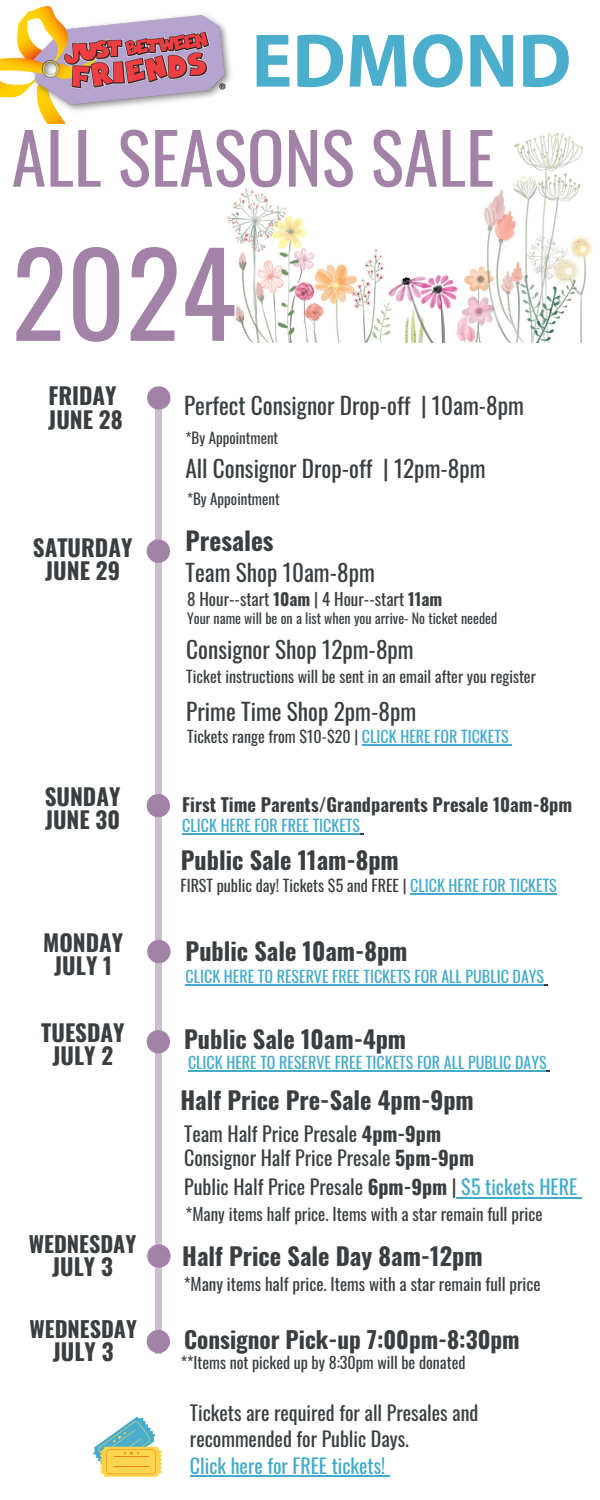
<style>
.page{position:relative;width:600px;height:1500px;background:#fff}
.page>*{position:absolute;margin:0;border:0;box-sizing:border-box;transform-origin:0 0}
.t1{font:114.8px "Oswald";color:#a282a6}
.t2{font:700 76.6px "Myriad Pro";color:#4aaecc}
.t3{font:70px "Oswald";color:#a282a6}
.t4{font:700 25.2px "Oswald";color:#393e41}
.t5{font:700 24.2px "Oswald";color:#393e41}
.t6{font:23.2px "Oswald";color:#393e41}
.t7{font:700 23.2px "Oswald";color:#393e41}
.t8{font:700 23px/23.2px "Oswald";color:#393e41;text-align:center}
.t9{font:700 22px "Oswald";color:#393e41}
.t10{font:20px/26.2px "Oswald";color:#393e41}
.t11{font:20px "Oswald";color:#42aaca}
.t12{font:700 18.2px "Oswald";color:#393e41}
.t13{font:17px "Oswald";color:#393e41}
.t14{font:16px "Oswald";color:#393e41}
.t15{font:16px "Oswald";color:#42aaca}
.t16{font:15px "Oswald";color:#393e41}
.t17{font:14px "Oswald";color:#393e41}
.s1{font-weight:700}
.s2{color:#42aaca}
</style>
<div class="page">
<div style="left:156px;top:399px;width:6px;height:954px;background:#ccbdcf"></div>
<svg style="left:147px;top:1330px;width:23px;height:23px"></svg>
<svg style="left:147px;top:386px;width:24px;height:24px"></svg>
<svg style="left:147px;top:1244px;width:24px;height:24px"></svg>
<svg style="left:147px;top:539px;width:23px;height:24px"></svg>
<svg style="left:147px;top:794px;width:23px;height:23px"></svg>
<svg style="left:147px;top:940px;width:24px;height:23px"></svg>
<img style="left:226px;top:132px;width:367px;height:210px">
<img style="left:0;top:6px;width:231px;height:118px">
<svg style="left:93px;top:1417px;width:69px;height:60px"></svg>
<hr style="left:461px;top:1197px;width:116px;height:1px;background:#42aaca">
<hr style="left:362px;top:744px;width:147px;height:2px;background:#42aaca">
<hr style="left:410px;top:893px;width:147px;height:2px;background:#42aaca">
<hr style="left:182px;top:834px;width:178px;height:1px;background:#42aaca">
<hr style="left:186px;top:984px;width:358px;height:2px;background:#42aaca">
<hr style="left:190px;top:1475px;width:195px;height:2px;background:#42aaca">
<svg style="left:147px;top:1030px;width:23px;height:23px"></svg>
<hr style="left:188px;top:1071px;width:359px;height:1px;background:#42aaca">
<p class="t2" style="left:252px;top:29px;width:321px">EDMOND</p>
<p class="t3" style="left:12px;top:103px;width:484px">ALL SEASONS SALE</p>
<p class="t1" style="left:12px;top:204px;width:226px">2024</p>
<h4 class="t8" style="left:48px;top:383px;width:76px;text-align:left">FRIDAY<br>JUNE 28</h4>
<p class="t8" style="left:33px;top:535px;width:101px">SATURDAY<br>JUNE 29</p>
<p class="t8" style="left:45px;top:784px;width:77px;text-align:left">SUNDAY<br>JUNE 30</p>
<h3 class="t8" style="left:43px;top:930px;width:82px">MONDAY<br>JULY 1</h3>
<h1 class="t6" style="left:184px;top:387px;width:341px">Perfect Consignor Drop-off | 10am-8pm</h1>
<p class="t16" style="left:186px;top:426px;width:94px">*By Appointment</p>
<h6 class="t6" style="left:186px;top:451px;width:302px">All Consignor Drop-off | 12pm-8pm</h6>
<h6 class="t16" style="left:187px;top:487px;width:94px">*By Appointment</h6>
<p class="t4" style="left:186px;top:521px;width:90px">Presales</p>
<p class="t6" style="left:186px;top:554px;width:191px">Team Shop 10am-8pm</p>
<h4 class="t13" style="left:187px;top:585px;width:257px">8 Hour--start <span class="s1">10am</span> | 4 Hour--start <span class="s1">11am</span></h4>
<h4 class="t17" style="left:187px;top:607px;width:312px">Your name will be on a list when you arrive- No ticket needed</h4>
<h4 class="t6" style="left:186px;top:632px;width:229px">Consignor Shop 12pm-8pm</h4>
<p class="t14" style="left:186px;top:664px;width:351px">Ticket instructions will be sent in an email after you register</p>
<h6 class="t6" style="left:186px;top:694px;width:231px">Prime Time Shop 2pm-8pm</h6>
<p class="t14" style="left:187px;top:724px;width:323px">Tickets range from $10-$20 | <span class="s2">CLICK HERE FOR TICKETS</span></p>
<h4 class="t12" style="left:182px;top:791px;width:391px">First Time Parents/Grandparents Presale 10am-8pm</h4>
<p class="t15" style="left:182px;top:813px;width:179px">CLICK HERE FOR FREE TICKETS</p>
<h4 class="t5" style="left:181px;top:841px;width:220px">Public Sale 11am-8pm</h4>
<p class="t14" style="left:180px;top:873px;width:378px">FIRST public day! Tickets $5 and FREE | <span class="s2">CLICK HERE FOR TICKETS</span></p>
<p class="t5" style="left:186px;top:933px;width:223px">Public Sale 10am-8pm</p>
<p class="t15" style="left:186px;top:964px;width:360px">CLICK HERE TO RESERVE FREE TICKETS FOR ALL PUBLIC DAYS</p>
<p class="t8" style="left:41px;top:1020px;width:85px">TUESDAY</p>
<h5 class="t5" style="left:184px;top:1020px;width:224px">Public Sale 10am-4pm</h5>
<p class="t8" style="left:53px;top:1043px;width:62px">JULY 2</p>
<p class="t15" style="left:188px;top:1050px;width:360px">CLICK HERE TO RESERVE FREE TICKETS FOR ALL PUBLIC DAYS</p>
<p class="t5" style="left:180px;top:1081px;width:295px">Half Price Pre-Sale 4pm-9pm</p>
<p class="t10" style="left:184px;top:1120px;width:259px">Team Half Price Presale <span class="s1">4pm-9pm</span></p>
<p class="t10" style="left:184px;top:1144px;width:291px">Consignor Half Price Presale <span class="s1">5pm-9pm</span></p>
<h4 class="t10" style="left:184px;top:1173px;width:395px">Public Half Price Presale <span class="s1">6pm-9pm</span> | <span class="s2">$5 tickets HERE</span></h4>
<h5 class="t9" style="left:29px;top:1226px;width:109px">WEDNESDAY</h5>
<h5 class="t8" style="left:52px;top:1254px;width:62px">JULY 3</h5>
<h5 class="t9" style="left:30px;top:1312px;width:109px">WEDNESDAY</h5>
<h5 class="t8" style="left:53px;top:1339px;width:62px">JULY 3</h5>
<h6 class="t13" style="left:186px;top:1201px;width:358px">*Many items half price. Items with a star remain full price</h6>
<h5 class="t5" style="left:182px;top:1237px;width:302px">Half Price Sale Day 8am-12pm</h5>
<p class="t13" style="left:184px;top:1271px;width:358px">*Many items half price. Items with a star remain full price</p>
<p class="t7" style="left:184px;top:1321px;width:337px">Consignor Pick-up 7:00pm-8:30pm</p>
<p class="t14" style="left:181px;top:1350px;width:286px">**Items not picked up by 8:30pm will be donated</p>
<h5 class="t10" style="left:190px;top:1399px;width:290px">Tickets are required for all Presales and recommended for Public Days.</h5>
<p class="t11" style="left:190px;top:1450px;width:197px">Click here for FREE tickets!</p>
</div>
